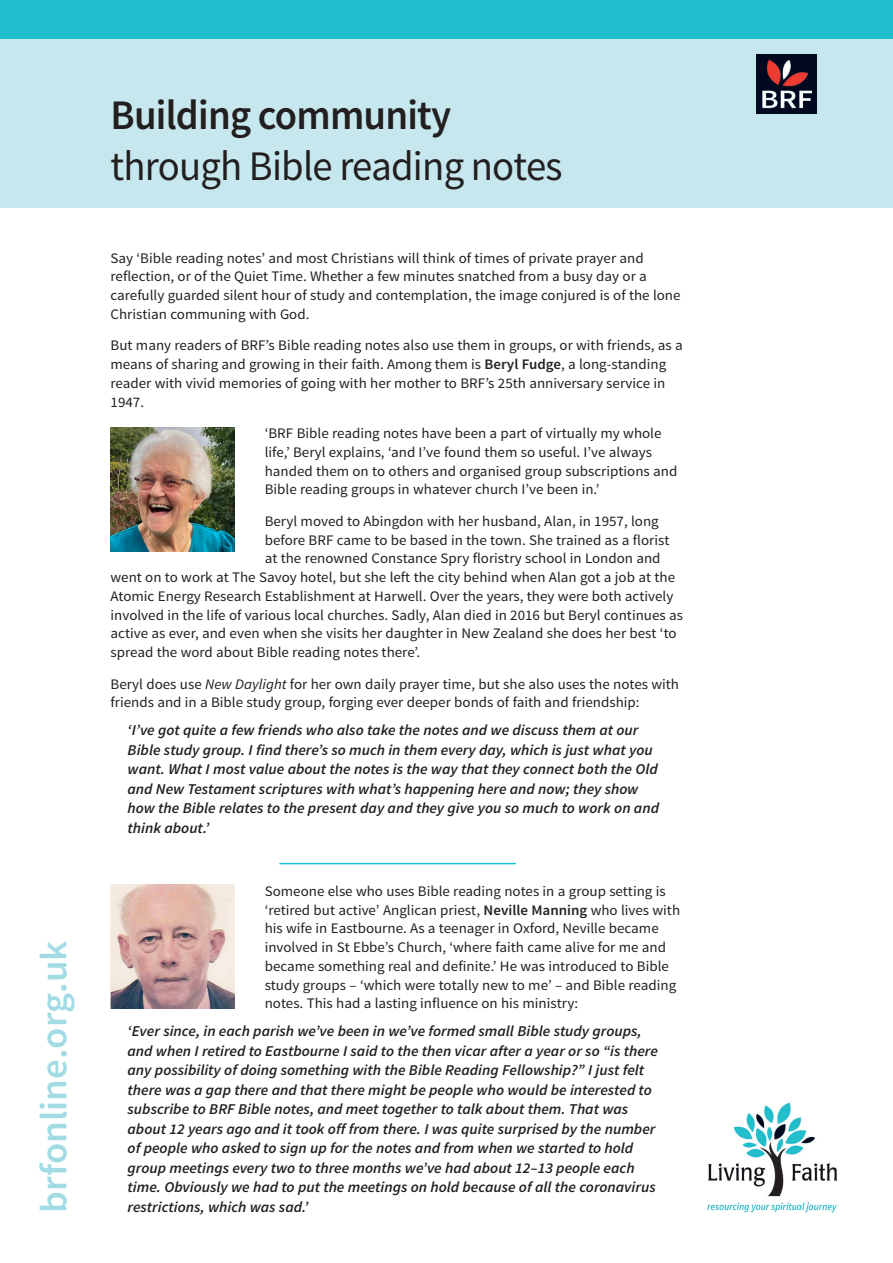
<style>
.page{position:relative;width:893px;height:1263px;background:#fff}
.page>*{position:absolute;margin:0;border:0;box-sizing:border-box;transform-origin:0 0}
.main_heading{font:42px/51px "Source Sans Pro";letter-spacing:-.02em;color:#231f20}
.t1{font:600 37.65px "Source Sans Pro";color:#a2dbe4}
.quote0c{font:italic 600 15px/19.5px "Source Sans Pro";color:#231f20}
.text0c{font:14.55px/18.8px "Source Sans Pro";color:#231f20}
.s1{font-weight:600}
.s2{font-style:italic}
</style>
<div class="page">
<img style="left:707px;top:1102px;width:130px;height:111px">
<div style="left:0;top:0;width:893px;height:208px;background:#c5e7ed"></div>
<div style="left:0;top:0;width:893px;height:38px;background:#21bdcc"></div>
<img style="left:757px;top:54px;width:59px;height:60px">
<hr style="left:280px;top:863px;width:235px;height:1px;background:#21bdcc">
<img style="left:111px;top:427px;width:124px;height:125px">
<img style="left:111px;top:884px;width:124px;height:125px">
<h2 class="t1" style="left:30px;top:1213px;width:274px;rotate:-90deg">brfonline.org.uk</h2>
<p class="main_heading" style="left:111px;top:90px;width:453px"><span class="s1">Building community </span>through Bible reading notes</p>
<p class="text0c" style="left:111px;top:249px;width:572px">Say ‘Bible reading notes’ and most Christians will think of times of private prayer and reflection, or of the Quiet Time. Whether a few minutes snatched from a busy day or a carefully guarded silent hour of study and contemplation, the image conjured is of the lone Christian communing with God.</p>
<p class="text0c" style="left:111px;top:336px;width:574px">But many readers of BRF’s Bible reading notes also use them in groups, or with friends, as a means of sharing and growing in their faith. Among them is <span class="s1">Beryl Fudge</span>, a long-standing reader with vivid memories of going with her mother to BRF’s 25th anniversary service in 1947.</p>
<p class="text0c" style="left:265px;top:424px;width:414px">‘BRF Bible reading notes have been a part of virtually my whole life,’ Beryl explains, ‘and I’ve found them so useful. I’ve always handed them on to others and organised group subscriptions and Bible reading groups in whatever church I’ve been in.’</p>
<p class="text0c" style="left:265px;top:512px;width:396px">Beryl moved to Abingdon with her husband, Alan, in 1957, long</p>
<p class="text0c" style="left:265px;top:531px;width:406px">before BRF came to be based in the town. She trained as a florist</p>
<p class="text0c" style="left:265px;top:549px;width:397px">at the renowned Constance Spry floristry school in London and</p>
<p class="text0c" style="left:111px;top:568px;width:566px">went on to work at The Savoy hotel, but she left the city behind when Alan got a job at the</p>
<p class="text0c" style="left:111px;top:587px;width:564px">Atomic Energy Research Establishment at Harwell. Over the years, they were both actively</p>
<p class="text0c" style="left:111px;top:606px;width:574px">involved in the life of various local churches. Sadly, Alan died in 2016 but Beryl continues as</p>
<p class="text0c" style="left:111px;top:624px;width:568px">active as ever, and even when she visits her daughter in New Zealand she does her best ‘to</p>
<p class="text0c" style="left:111px;top:643px;width:311px">spread the word about Bible reading notes there’.</p>
<p class="text0c" style="left:111px;top:675px;width:570px">Beryl does use <span class="s2">New Daylight</span> for her own daily prayer time, but she also uses the notes with friends and in a Bible study group, forging ever deeper bonds of faith and friendship:</p>
<p class="quote0c" style="left:128px;top:720px;width:533px">‘I’ve got quite a few friends who also take the notes and we discuss them at our Bible study group. I find there’s so much in them every day, which is just what you want. What I most value about the notes is the way that they connect both the Old and New Testament scriptures with what’s happening here and now; they show how the Bible relates to the present day and they give you so much to work on and think about.’</p>
<p class="text0c" style="left:265px;top:882px;width:417px">Someone else who uses Bible reading notes in a group setting is ‘retired but active’ Anglican priest, <span class="s1">Neville Manning</span> who lives with his wife in Eastbourne. As a teenager in Oxford, Neville became involved in St Ebbe’s Church, ‘where faith came alive for me and became something real and definite.’ He was introduced to Bible study groups – ‘which were totally new to me’ – and Bible reading notes. This had a lasting influence on his ministry:</p>
<p class="quote0c" style="left:128px;top:1022px;width:532px">‘Ever since, in each parish we’ve been in we’ve formed small Bible study groups, and when I retired to Eastbourne I said to the then vicar after a year or so “is there any possibility of doing something with the Bible Reading Fellowship?” I just felt there was a gap there and that there might be people who would be interested to subscribe to BRF Bible notes, and meet together to talk about them. That was about 12 years ago and it took off from there. I was quite surprised by the number of people who asked to sign up for the notes and from when we started to hold group meetings every two to three months we’ve had about 12–13 people each time. Obviously we had to put the meetings on hold because of all the coronavirus restrictions, which was sad.’</p>
</div>
